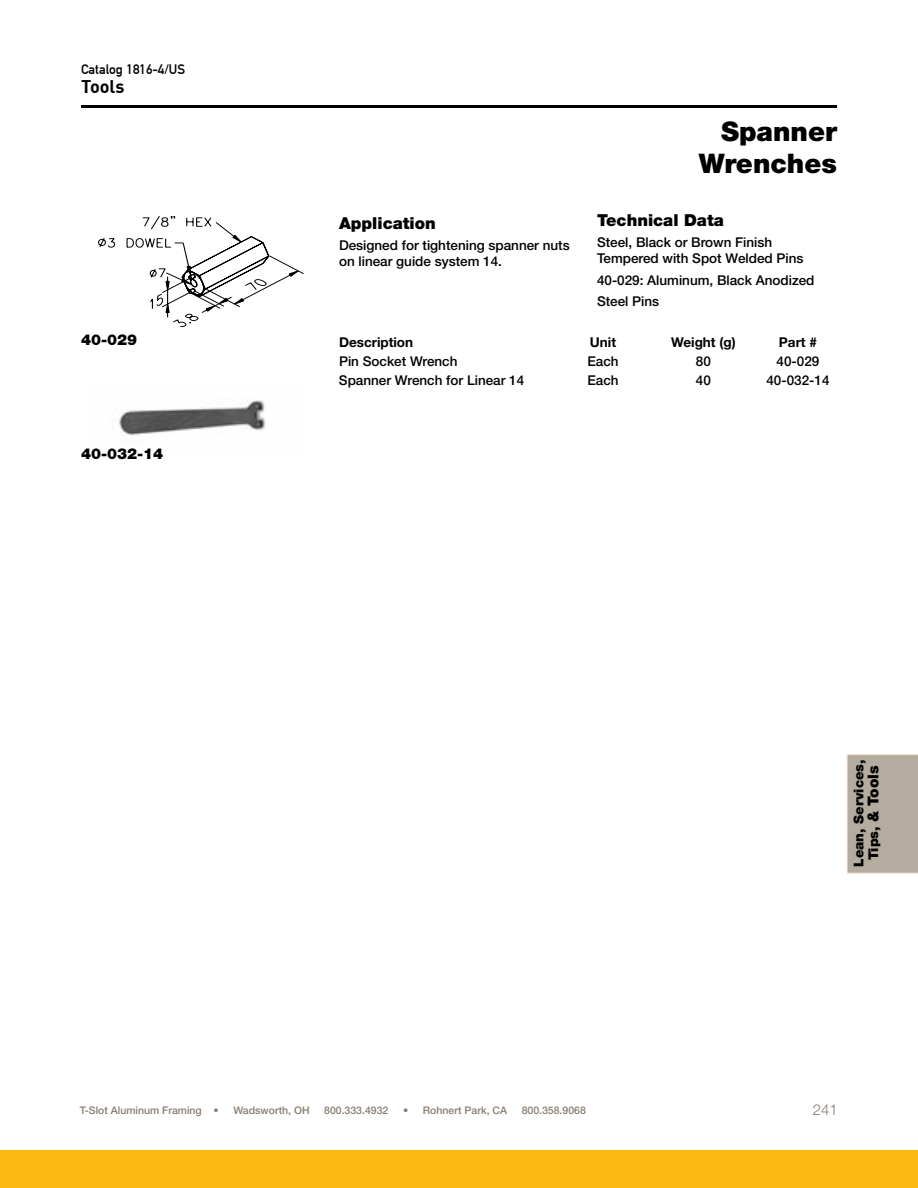
<style>
.page{position:relative;width:918px;height:1188px;background:#fff}
.page>*{position:absolute;margin:0;border:0;box-sizing:border-box;transform-origin:0 0}
.t1{font:900 27px/32.4px "Helvetica Neue LT Std";color:#000;text-align:right}
.t2{font:700 18px "DIN";color:#000}
.t3{font:900 16.5px "Helvetica Neue LT Std";color:#000}
.t4{font:900 15px "Helvetica Neue LT Std";color:#000}
.t5{font:300 15px "Helvetica Neue LT Std";color:#887d6e}
.t6{font:500 13.5px/16.2px "Helvetica Neue LT Std";color:#000}
.t7{font:700 13.5px "Helvetica Neue LT Std";color:#000}
.t8{font:500 13.5px "DIN Mittelschrift";color:#000}
.t9{font:900 13.5px "Helvetica Neue LT Std";color:#000}
.t10{font:500 10.5px "Helvetica Neue LT Std";color:#887d6e}
.s1{font-size:13.5px}
</style>
<div class="page">
<div style="left:0;top:1150px;width:918px;height:38px;background:#fdb913"></div>
<hr style="left:81px;top:105px;width:756px;height:3px;background:#000">
<div style="left:847px;top:754px;width:71px;height:120px;background:#b5aca0"></div>
<img style="left:119px;top:400px;width:147px;height:36px">
<svg style="left:98px;top:216px;width:206px;height:111px"></svg>
<p class="t8" style="left:81px;top:61px;width:106px">Catalog 1816-4/US</p>
<h2 class="t2" style="left:81px;top:75px;width:45px">Tools</h2>
<p class="t4" style="left:81px;top:330px;width:58px">40-029</p>
<p class="t4" style="left:81px;top:445px;width:84px">40-032-14</p>
<p class="t3" style="left:339px;top:214px;width:98px">Application</p>
<p class="t6" style="left:339px;top:237px;width:232px">Designed for tightening spanner nuts on linear guide system 14.</p>
<h1 class="t1" style="left:699px;top:115px;width:140px">Spanner<br>Wrenches</h1>
<p class="t3" style="left:597px;top:211px;width:128px">Technical Data</p>
<p class="t6" style="left:597px;top:234px;width:208px">Steel, Black or Brown Finish<br>Tempered with Spot Welded Pins</p>
<p class="t6" style="left:597px;top:269px;width:219px;line-height:21.6px">40-029: Aluminum, Black Anodized<br>Steel Pins</p>
<p class="t7" style="left:339px;top:333px;width:76px">Description</p>
<p class="t7" style="left:590px;top:333px;width:28px">Unit</p>
<p class="t7" style="left:671px;top:333px;width:66px">Weight (g)</p>
<p class="t7" style="left:779px;top:333px;width:40px">Part #</p>
<p class="t6" style="left:339px;top:353px;width:120px">Pin Socket Wrench</p>
<p class="t6" style="left:587px;top:353px;width:33px">Each</p>
<p class="t6" style="left:696px;top:353px;width:17px">80</p>
<p class="t6" style="left:777px;top:353px;width:44px">40-029</p>
<p class="t6" style="left:339px;top:372px;width:187px">Spanner Wrench for Linear 14</p>
<p class="t6" style="left:587px;top:372px;width:33px">Each</p>
<p class="t6" style="left:696px;top:372px;width:17px">40</p>
<p class="t6" style="left:766px;top:372px;width:65px">40-032-14</p>
<p class="t9" style="left:850px;top:867px;width:109px;rotate:-90deg">Lean, Services,</p>
<p class="t4" style="left:864px;top:860px;width:96px;rotate:-90deg"><span class="s1">Tips,</span> &amp; Tools</p>
<p class="t10" style="left:80px;top:1105px;width:140px">T-Slot Aluminum Framing •</p>
<p class="t10" style="left:233px;top:1105px;width:78px">Wadsworth, OH</p>
<p class="t10" style="left:324px;top:1105px;width:66px">800.333.4932</p>
<p class="t10" style="left:403px;top:1105px;width:106px">• Rohnert Park, CA</p>
<p class="t10" style="left:522px;top:1105px;width:66px">800.358.9068</p>
<p class="t5" style="left:813px;top:1101px;width:27px">241</p>
</div>
